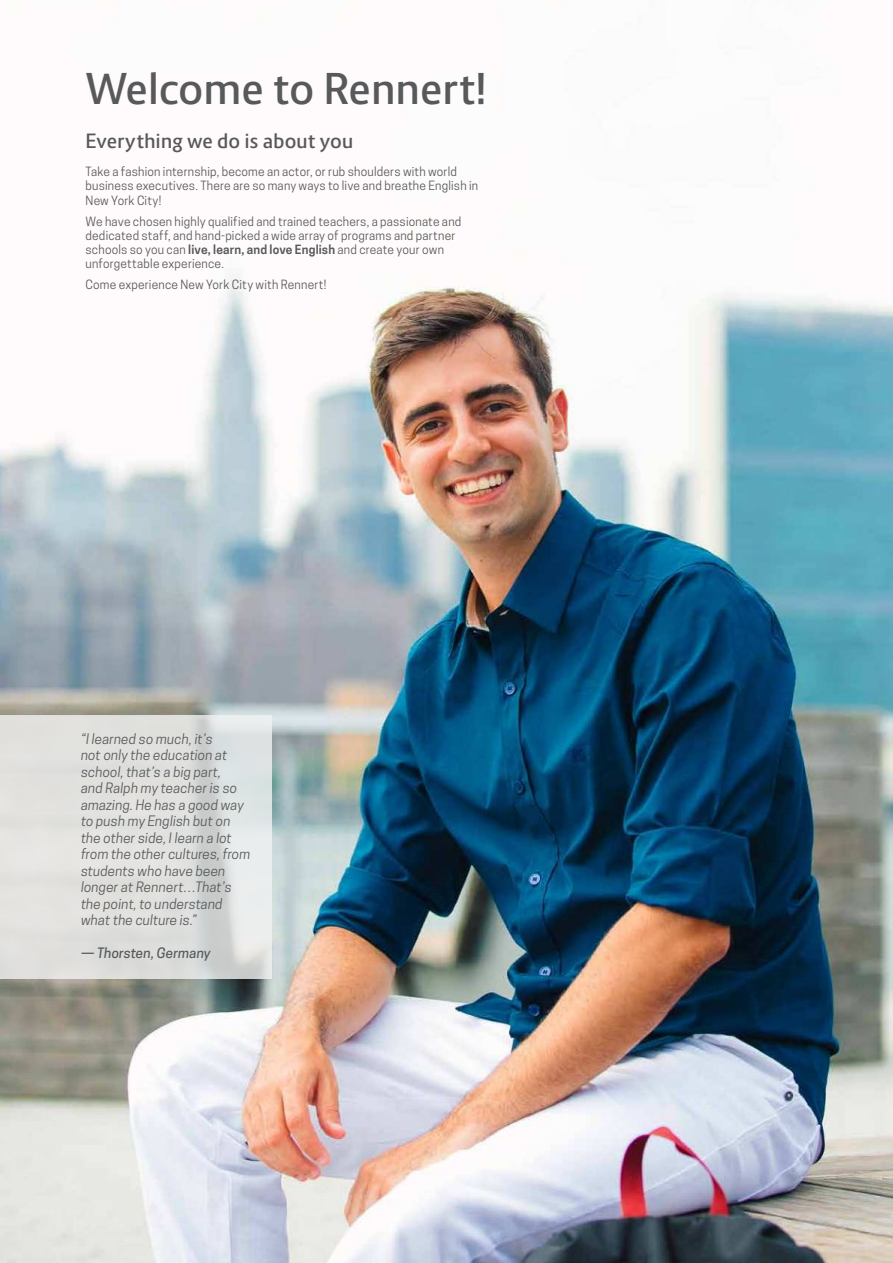
<style>
.page{position:relative;width:893px;height:1263px;background:#fff}
.page>*{position:absolute;margin:0;border:0;box-sizing:border-box;transform-origin:0 0}
.t1{font:600 42px "Route 159";letter-spacing:-.01em;color:#58595b}
.t2{font:600 19.5px "Route 159";letter-spacing:-.005em;color:#58595b}
.t3{font:italic 13.5px/16.5px "Cooper Hewitt";letter-spacing:.015em;color:#58595b}
.t4{font:italic 500 13.5px "Cooper Hewitt";letter-spacing:.01em;color:#58595b}
.t5{font:12px/14.2px "Cooper Hewitt";letter-spacing:.015em;color:#58595b}
.s1{font-weight:600}
</style>
<div class="page">
<img style="left:0;top:274px;width:893px;height:989px">
<svg style="left:0;top:715px;width:271px;height:264px;fill:#e1e1de"></svg>
<h1 class="t1" style="left:86px;top:72px;width:403px">Welcome to Rennert!</h1>
<h2 class="t2" style="left:86px;top:132px;width:269px">Everything we do is about you</h2>
<p class="t5" style="left:86px;top:165px;width:394px">Take a fashion internship, become an actor, or rub shoulders with world business executives. There are so many ways to live and breathe English in<br>New York City!</p>
<p class="t5" style="left:86px;top:215px;width:377px">We have chosen highly qualified and trained teachers, a passionate and dedicated staff, and hand-picked a wide array of programs and partner schools so you can <span class="s1">live, learn, and love English</span> and create your own unforgettable experience.</p>
<p class="t5" style="left:86px;top:278px;width:242px">Come experience New York City with Rennert!</p>
<p class="t3" style="left:81px;top:731px;width:171px">“I learned so much, it’s<br>not only the education at school, that’s a big part,<br>and Ralph my teacher is so amazing. He has a good way to push my English but on the other side, I learn a lot from the other cultures, from students who have been longer at Rennert…That’s the point, to understand what the culture is.”</p>
<p class="t4" style="left:81px;top:947px;width:131px">— Thorsten, Germany</p>
</div>
